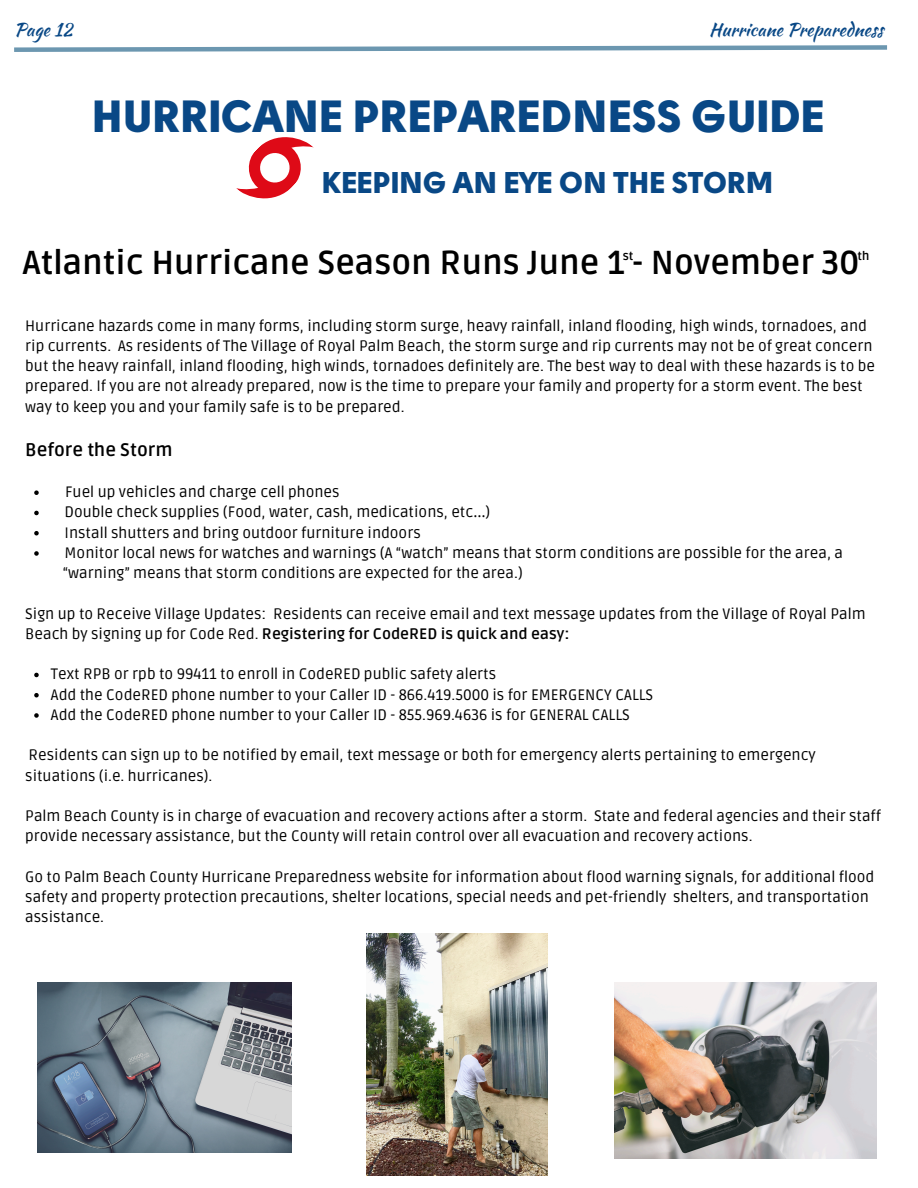
<style>
.page{position:relative;width:918px;height:1188px;background:#fff}
.page>*{position:absolute;margin:0;border:0;box-sizing:border-box;transform-origin:0 0}
.t1{font:900 45px "Solomon Sans";color:#094886}
.t2{font:700 33.15px "Ruda";color:#000}
.t3{font:900 30px "Solomon Sans";color:#094886}
.t4{font:18.15px "Kaushan Script";color:#094886}
.t5{font:700 18.15px "Ruda";color:#000}
.t6{font:15.15px/20.2px "Ruda";color:#000}
.t7{font:700 12px "Ruda";color:#000}
.s1{font-family:"Noto Sans Gurmukhi"}
.s2{font-weight:700}
</style>
<div class="page">
<svg style="left:14px;top:45px;width:873px;height:7px"></svg>
<img style="left:37px;top:983px;width:255px;height:170px">
<img style="left:366px;top:934px;width:182px;height:242px">
<svg style="left:34px;top:490px;width:5px;height:5px"></svg>
<svg style="left:34px;top:511px;width:5px;height:4px"></svg>
<svg style="left:34px;top:531px;width:5px;height:4px"></svg>
<svg style="left:34px;top:551px;width:5px;height:5px"></svg>
<svg style="left:34px;top:673px;width:5px;height:4px"></svg>
<svg style="left:34px;top:693px;width:5px;height:4px"></svg>
<svg style="left:34px;top:713px;width:5px;height:5px"></svg>
<img style="left:614px;top:983px;width:263px;height:175px">
<svg style="left:236px;top:137px;width:78px;height:62px"></svg>
<h6 class="t4" style="left:14px;top:16px;width:60px">Page 12</h6>
<h6 class="t4" style="left:709px;top:16px;width:176px">Hurricane Preparedness</h6>
<p class="t1" style="left:93px;top:96px;width:734px">HURRICANE PREPAREDNESS GUIDE</p>
<h6 class="t3" style="left:323px;top:169px;width:452px">KEEPING AN EYE ON THE STORM</h6>
<h6 class="t2" style="left:23px;top:243px;width:838px">Atlantic Hurricane Season Runs June 1 - November 30</h6>
<p class="t7" style="left:623px;top:249px;width:12px">st</p>
<p class="t7" style="left:858px;top:249px;width:13px">th</p>
<h5 class="t6" style="left:25px;top:316px;width:851px">Hurricane hazards come in many forms, including storm surge, heavy rainfall, inland flooding, high winds, tornadoes, and rip currents. As residents of The Village of Royal Palm Beach, the storm surge and rip currents may not be of great concern but the heavy rainfall, inland flooding, high winds, tornadoes definitely are. The best way to deal with these hazards is to be prepared. If you are not already prepared, now is the time to prepare your family and property for a storm event. The best way to keep you and your family safe is to be prepared.</h5>
<p class="t5" style="left:25px;top:439px;width:149px">Before the Storm</p>
<h1 class="t6" style="left:65px;top:482px;width:276px">Fuel up vehicles and charge cell phones</h1>
<p class="t6" style="left:65px;top:503px;width:427px">Double check supplies (Food, water, cash, medications, etc<span class="s1">…</span>)</p>
<h2 class="t6" style="left:65px;top:523px;width:358px">Install shutters and bring outdoor furniture indoors</h2>
<h3 class="t6" style="left:65px;top:543px;width:780px">Monitor local news for watches and warnings (A “watch” means that storm conditions are possible for the area, a</h3>
<p class="t6" style="left:63px;top:563px;width:462px">“warning” means that storm conditions are expected for the area.)</p>
<p class="t6" style="left:25px;top:604px;width:842px">Sign up to Receive Village Updates: Residents can receive email and text message updates from the Village of Royal Palm<br>Beach by signing up for Code Red. <span class="s2">Registering for CodeRED is quick and easy:</span></p>
<h6 class="t6" style="left:51px;top:665px;width:447px">Text RPB or rpb to 99411 to enroll in CodeRED public safety alerts</h6>
<h4 class="t6" style="left:51px;top:685px;width:604px">Add the CodeRED phone number to your Caller ID - 866.419.5000 is for EMERGENCY CALLS</h4>
<p class="t6" style="left:51px;top:705px;width:580px">Add the CodeRED phone number to your Caller ID - 855.969.4636 is for GENERAL CALLS</p>
<p class="t6" style="left:25px;top:746px;width:792px">Residents can sign up to be notified by email, text message or both for emergency alerts pertaining to emergency situations (i.e. hurricanes).</p>
<p class="t6" style="left:25px;top:806px;width:857px">Palm Beach County is in charge of evacuation and recovery actions after a storm. State and federal agencies and their staff provide necessary assistance, but the County will retain control over all evacuation and recovery actions.</p>
<p class="t6" style="left:25px;top:867px;width:851px">Go to Palm Beach County Hurricane Preparedness website for information about flood warning signals, for additional flood safety and property protection precautions, shelter locations, special needs and pet-friendly shelters, and transportation assistance.</p>
</div>
